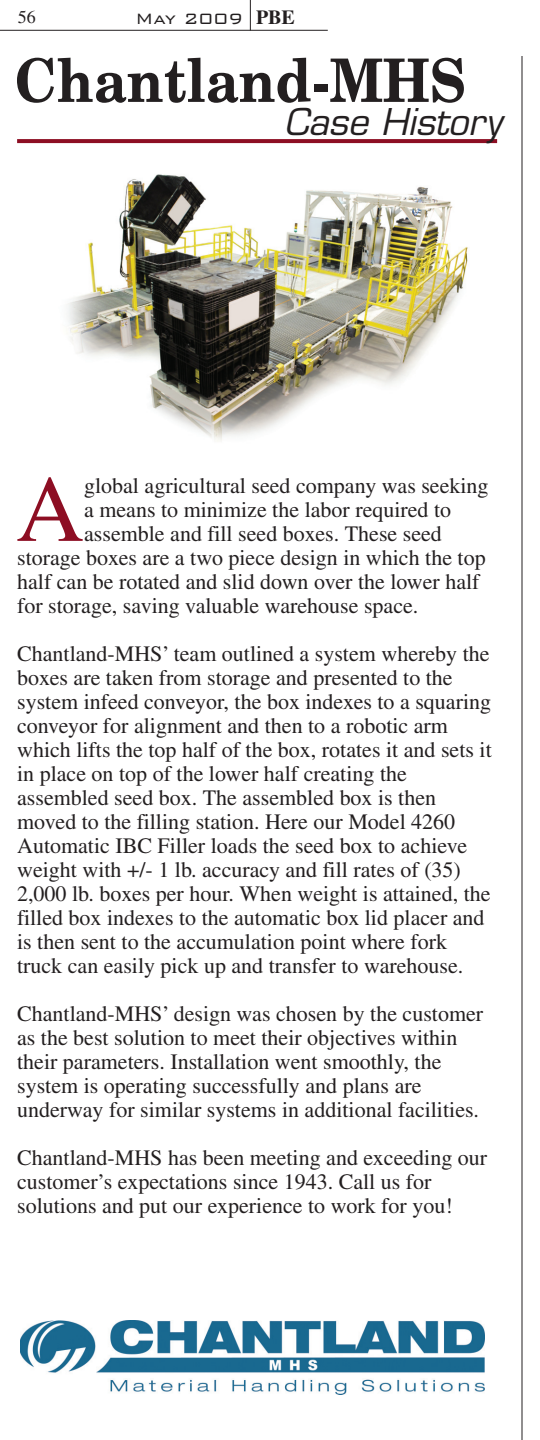
<style>
.page{position:relative;width:540px;height:1440px;background:#fff}
.page>*{position:absolute;margin:0;border:0;box-sizing:border-box;transform-origin:0 0}
.t1{font:94.4px "Times";color:#8d0e23}
.t2{font:700 60px "New Century Schlbk";color:#231f20;scale:.9 1}
.t3{font:italic 36px "Eurostile";color:#231f20}
.t4{font:22px/24px "Times";color:#231f20}
.t5{font:300 20px "Bank Gothic BT";color:#231f20}
.t6{font:18px "Times";color:#231f20}
.s1{font-family:"Times";font-weight:700}
</style>
<div class="page">
<hr style="left:0;top:30px;width:328px;height:1px;background:#231f20">
<hr style="left:250px;top:0;width:1px;height:31px;background:#231f20">
<hr style="left:522px;top:56px;width:1px;height:1384px;background:#231f20">
<svg style="left:17px;top:139px;width:480px;height:4px;background:#8f1327"></svg>
<img style="left:67px;top:174px;width:401px;height:267px">
<img style="left:20px;top:1320px;width:464px;height:74px">
<p class="t6" style="left:18px;top:10px;width:19px">56</p>
<p class="t5" style="left:135px;top:6px;width:161px">May 2009 <span class="s1">PBE</span></p>
<p class="t2" style="left:15px;top:58px;width:502px">Chantland-MHS</p>
<p class="t3" style="left:284px;top:108px;width:218px">Case History</p>
<p class="t1" style="left:16px;top:475px;width:70px">A</p>
<p class="t4" style="left:84px;top:476px;width:406px">global agricultural seed company was seeking</p>
<p class="t4" style="left:84px;top:500px;width:369px">a means to minimize the labor required to</p>
<p class="t4" style="left:84px;top:524px;width:359px">assemble and fill seed boxes. These seed</p>
<p class="t4" style="left:17px;top:548px;width:470px">storage boxes are a two piece design in which the top</p>
<p class="t4" style="left:17px;top:572px;width:464px">half can be rotated and slid down over the lower half</p>
<p class="t4" style="left:17px;top:596px;width:403px">for storage, saving valuable warehouse space.</p>
<p class="t4" style="left:17px;top:644px;width:476px">Chantland-MHS’ team outlined a system whereby the boxes are taken from storage and presented to the system infeed conveyor, the box indexes to a squaring conveyor for alignment and then to a robotic arm which lifts the top half of the box, rotates it and sets it in place on top of the lower half creating the assembled seed box. The assembled box is then moved to the filling station. Here our Model 4260<br>Automatic IBC Filler loads the seed box to achieve weight with +/- 1 lb. accuracy and fill rates of (35)<br>2,000 lb. boxes per hour. When weight is attained, the filled box indexes to the automatic box lid placer and is then sent to the accumulation point where fork truck can easily pick up and transfer to warehouse.</p>
<p class="t4" style="left:17px;top:1004px;width:468px">Chantland-MHS’ design was chosen by the customer as the best solution to meet their objectives within their parameters. Installation went smoothly, the system is operating successfully and plans are underway for similar systems in additional facilities.</p>
<p class="t4" style="left:17px;top:1148px;width:472px">Chantland-MHS has been meeting and exceeding our customer’s expectations since 1943. Call us for solutions and put our experience to work for you!</p>
</div>
